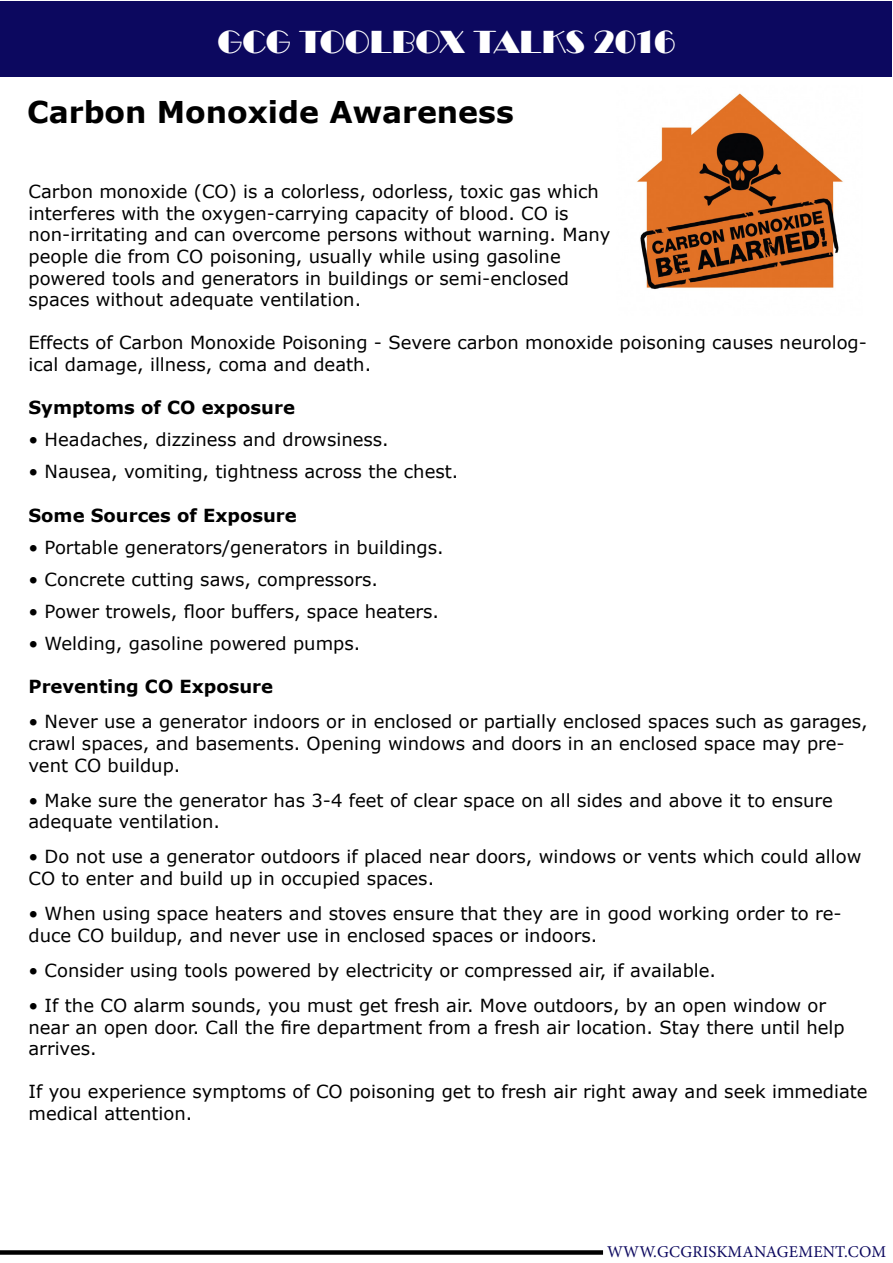
<style>
.page{position:relative;width:893px;height:1263px;background:#fff}
.page>*{position:absolute;margin:0;border:0;box-sizing:border-box;transform-origin:0 0}
.t1{font:33px "Broadway";color:#fff}
.t2{font:700 30px "Verdana";color:#000}
.t3{font:18px/21.6px "Verdana";color:#000}
.t4{font:700 18px "Verdana";color:#000}
.t5{font:16.5px "Minion Pro";letter-spacing:.01em;color:#0c085f}
</style>
<div class="page">
<div style="left:1px;top:1px;width:891px;height:75px;background:#0c085f"></div>
<div style="left:0;top:1250px;width:603px;height:5px;background:#000"></div>
<img style="left:637px;top:93px;width:206px;height:197px">
<p class="t1" style="left:218px;top:23px;width:459px">GCG TOOLBOX TALKS 2016</p>
<p class="t2" style="left:27px;top:91px;width:488px">Carbon Monoxide Awareness</p>
<p class="t3" style="left:28px;top:181px;width:583px">Carbon monoxide (CO) is a colorless, odorless, toxic gas which interferes with the oxygen-carrying capacity of blood. CO is non-irritating and can overcome persons without warning. Many people die from CO poisoning, usually while using gasoline powered tools and generators in buildings or semi-enclosed spaces without adequate ventilation.</p>
<p class="t3" style="left:28px;top:332px;width:840px">Effects of Carbon Monoxide Poisoning - Severe carbon monoxide poisoning causes neurolog&shy;ical damage, illness, coma and death.</p>
<p class="t4" style="left:28px;top:395px;width:268px">Symptoms of CO exposure</p>
<p class="t3" style="left:28px;top:429px;width:362px">• Headaches, dizziness and drowsiness.</p>
<p class="t3" style="left:28px;top:461px;width:431px">• Nausea, vomiting, tightness across the chest.</p>
<p class="t4" style="left:28px;top:502px;width:270px">Some Sources of Exposure</p>
<p class="t3" style="left:28px;top:536px;width:417px">• Portable generators/generators in buildings.</p>
<p class="t3" style="left:28px;top:568px;width:351px">• Concrete cutting saws, compressors.</p>
<p class="t3" style="left:28px;top:600px;width:412px">• Power trowels, floor buffers, space heaters.</p>
<p class="t3" style="left:28px;top:632px;width:333px">• Welding, gasoline powered pumps.</p>
<p class="t4" style="left:28px;top:674px;width:246px">Preventing CO Exposure</p>
<p class="t3" style="left:28px;top:711px;width:841px">• Never use a generator indoors or in enclosed or partially enclosed spaces such as garages, crawl spaces, and basements. Opening windows and doors in an enclosed space may pre&shy;vent CO buildup.</p>
<p class="t3" style="left:28px;top:789px;width:806px">• Make sure the generator has 3-4 feet of clear space on all sides and above it to ensure adequate ventilation.</p>
<p class="t3" style="left:28px;top:846px;width:834px">• Do not use a generator outdoors if placed near doors, windows or vents which could allow<br>CO to enter and build up in occupied spaces.</p>
<p class="t3" style="left:28px;top:902px;width:814px">• When using space heaters and stoves ensure that they are in good working order to re&shy;duce CO buildup, and never use in enclosed spaces or indoors.</p>
<p class="t3" style="left:28px;top:959px;width:689px">• Consider using tools powered by electricity or compressed air, if available.</p>
<p class="t3" style="left:28px;top:994px;width:818px">• If the CO alarm sounds, you must get fresh air. Move outdoors, by an open window or near an open door. Call the fire department from a fresh air location. Stay there until help arrives.</p>
<p class="t3" style="left:28px;top:1081px;width:841px">If you experience symptoms of CO poisoning get to fresh air right away and seek immediate medical attention.</p>
<p class="t5" style="left:607px;top:1241px;width:281px">WWW.GCGRISKMANAGEMENT.COM</p>
</div>
